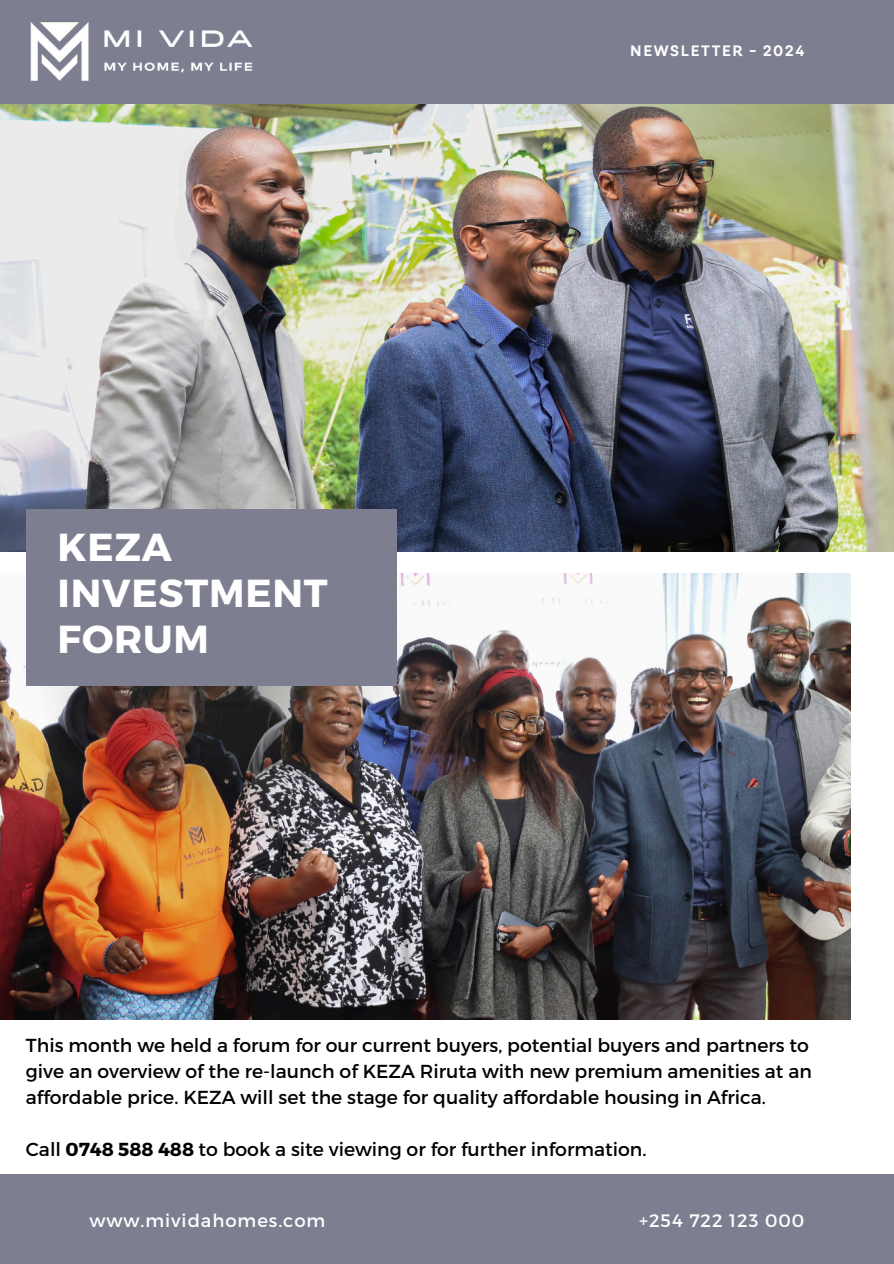
<style>
.page{position:relative;width:894px;height:1264px;background:#fff}
.page>*{position:absolute;margin:0;border:0;box-sizing:border-box;transform-origin:0 0}
.t1{font:700 39px/46.2px "Montserrat";letter-spacing:.02em;color:#fff}
.t2{font:18.75px/25.8px "Montserrat";color:#000}
.t3{font:18px "Montserrat";letter-spacing:.055em;color:#fff}
.t4{font:700 15px "TT Hazelnuts";letter-spacing:.11em;color:#fff}
.s1{font-weight:700}
</style>
<div class="page">
<img style="left:0;top:573px;width:849px;height:446px">
<img style="left:0;top:103px;width:893px;height:448px">
<div style="left:0;top:0;width:893px;height:103px;background:#7d7f91"></div>
<img style="left:33px;top:476px;width:370px;height:370px">
<div style="left:26px;top:509px;width:370px;height:177px;background:#7d7f91"></div>
<div style="left:0;top:1174px;width:893px;height:89px;background:#7d7f91"></div>
<img style="left:0;top:22px;width:302px;height:137px">
<p class="t1" style="left:58px;top:522px;width:271px">KEZA<br>INVESTMENT<br>FORUM</p>
<p class="t4" style="left:630px;top:42px;width:175px">NEWSLETTER - 2024</p>
<h2 class="t2" style="left:26px;top:1031px;width:787px">This month we held a forum for our current buyers, potential buyers and partners to give an overview of the re-launch of KEZA Riruta with new premium amenities at an affordable price. KEZA will set the stage for quality affordable housing in Africa.</h2>
<h2 class="t2" style="left:26px;top:1135px;width:622px">Call <span class="s1">0748 588 488</span> to book a site viewing or for further information.</h2>
<p class="t3" style="left:89px;top:1209px;width:237px">www.mividahomes.com</p>
<h1 class="t3" style="left:639px;top:1209px;width:166px">+254 722 123 000</h1>
</div>
